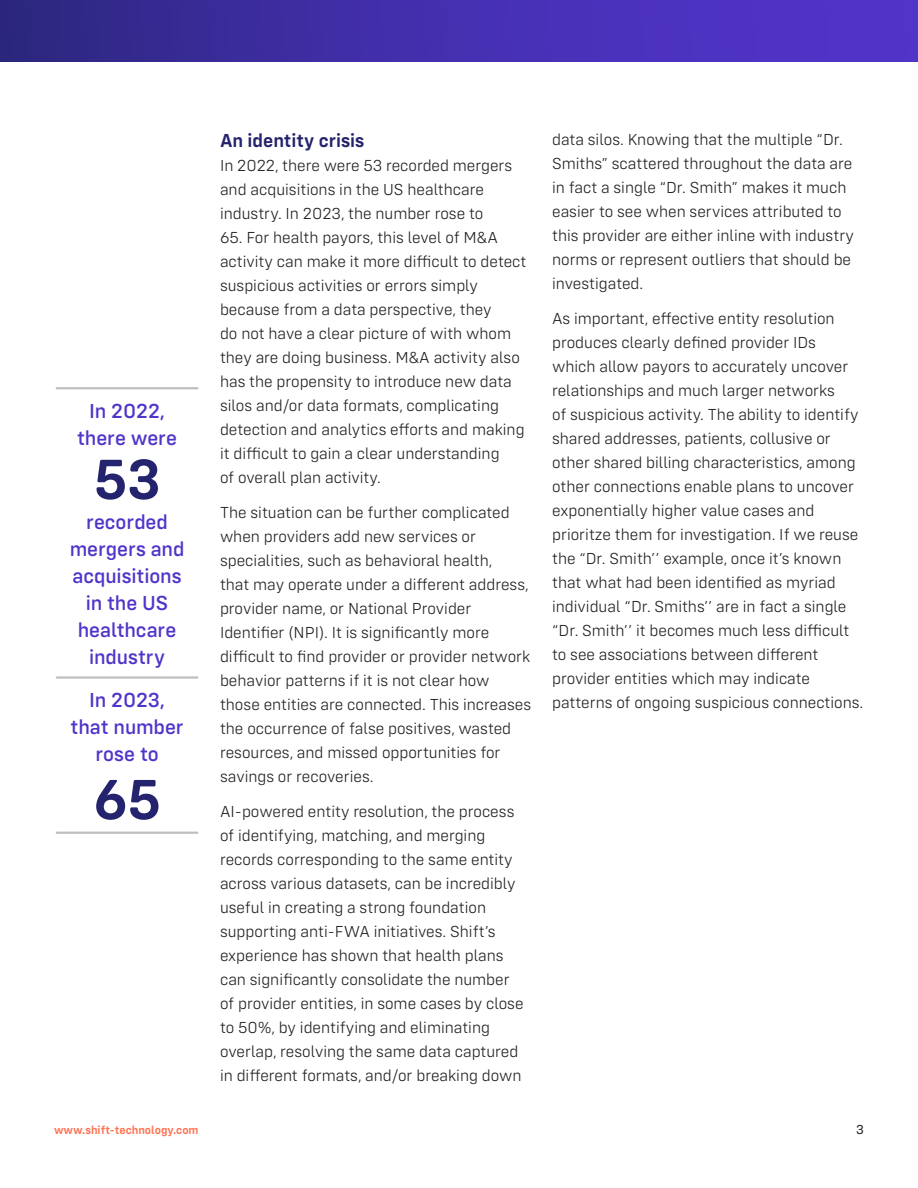
<style>
.page{position:relative;width:918px;height:1188px;background:#fff}
.page>*{position:absolute;margin:0;border:0;box-sizing:border-box;transform-origin:0 0}
.t1{font:600 58.5px "Config Rounded";color:#24246e}
.t2{font:500 21px/27px "Config Rounded";letter-spacing:-.005em;color:#5134c9;text-align:center}
.t3{font:600 19.5px "Config Rounded";color:#24246e}
.t4{font:300 16.5px/24px "Config Rounded";color:#212121}
.t5{font:13.5px "Config Rounded";color:#212121}
.t6{font:600 12px "Config Rounded";color:#ff7353}
</style>
<div class="page">
<div style="left:0;top:0;width:918px;height:62px;background:linear-gradient(to right,#2f2885,#5636d2)"></div>
<hr style="left:57px;top:387px;width:140px;height:2px;background:#bfbfbf">
<hr style="left:57px;top:676px;width:140px;height:3px;background:#bfbfbf">
<hr style="left:57px;top:832px;width:140px;height:2px;background:#bfbfbf">
<p class="t2" style="left:77px;top:397px;width:101px">In 2022, there were</p>
<h1 class="t1" style="left:93px;top:445px;width:69px">53</h1>
<p class="t2" style="left:70px;top:508px;width:116px">recorded mergers and acquisitions in the US healthcare industry</p>
<p class="t2" style="left:71px;top:687px;width:115px">In 2023, that number rose to</p>
<h1 class="t1" style="left:94px;top:765px;width:69px">65</h1>
<p class="t3" style="left:220px;top:129px;width:146px">An identity crisis</p>
<p class="t4" style="left:220px;top:154px;width:294px">In 2022, there were 53 recorded mergers and acquisitions in the US healthcare industry. In 2023, the number rose to</p>
<p class="t4" style="left:220px;top:226px;width:308px">65. For health payors, this level of M&amp;A activity can make it more difficult to detect suspicious activities or errors simply because from a data perspective, they<br>do not have a clear picture of with whom they are doing business. M&amp;A activity also has the propensity to introduce new data silos and/or data formats, complicating detection and analytics efforts and making it difficult to gain a clear understanding<br>of overall plan activity.</p>
<p class="t4" style="left:220px;top:501px;width:313px">The situation can be further complicated when providers add new services or specialities, such as behavioral health,<br>that may operate under a different address, provider name, or National Provider Identifier (NPI). It is significantly more difficult to find provider or provider network behavior patterns if it is not clear how those entities are connected. This increases the occurrence of false positives, wasted resources, and missed opportunities for savings or recoveries.</p>
<p class="t4" style="left:220px;top:800px;width:305px">AI-powered entity resolution, the process of identifying, matching, and merging records corresponding to the same entity across various datasets, can be incredibly useful in creating a strong foundation supporting anti-FWA initiatives. Shift’s experience has shown that health plans can significantly consolidate the number of provider entities, in some cases by close to 50%, by identifying and eliminating overlap, resolving the same data captured in different formats, and/or breaking down</p>
<p class="t4" style="left:552px;top:128px;width:303px">data silos. Knowing that the multiple “Dr.<br>Smiths” scattered throughout the data are in fact a single “Dr. Smith” makes it much easier to see when services attributed to this provider are either inline with industry norms or represent outliers that should be investigated.</p>
<p class="t4" style="left:552px;top:307px;width:313px">As important, effective entity resolution produces clearly defined provider IDs which allow payors to accurately uncover relationships and much larger networks<br>of suspicious activity. The ability to identify shared addresses, patients, collusive or other shared billing characteristics, among other connections enable plans to uncover exponentially higher value cases and prioritze them for investigation. If we reuse the “Dr. Smith’’ example, once it’s known that what had been identified as myriad individual “Dr. Smiths’’ are in fact a single “Dr. Smith’’ it becomes much less difficult to see associations between different provider entities which may indicate patterns of ongoing suspicious connections.</p>
<p class="t6" style="left:54px;top:1123px;width:146px">www.shift-technology.com</p>
<p class="t5" style="left:856px;top:1122px;width:9px">3</p>
</div>
